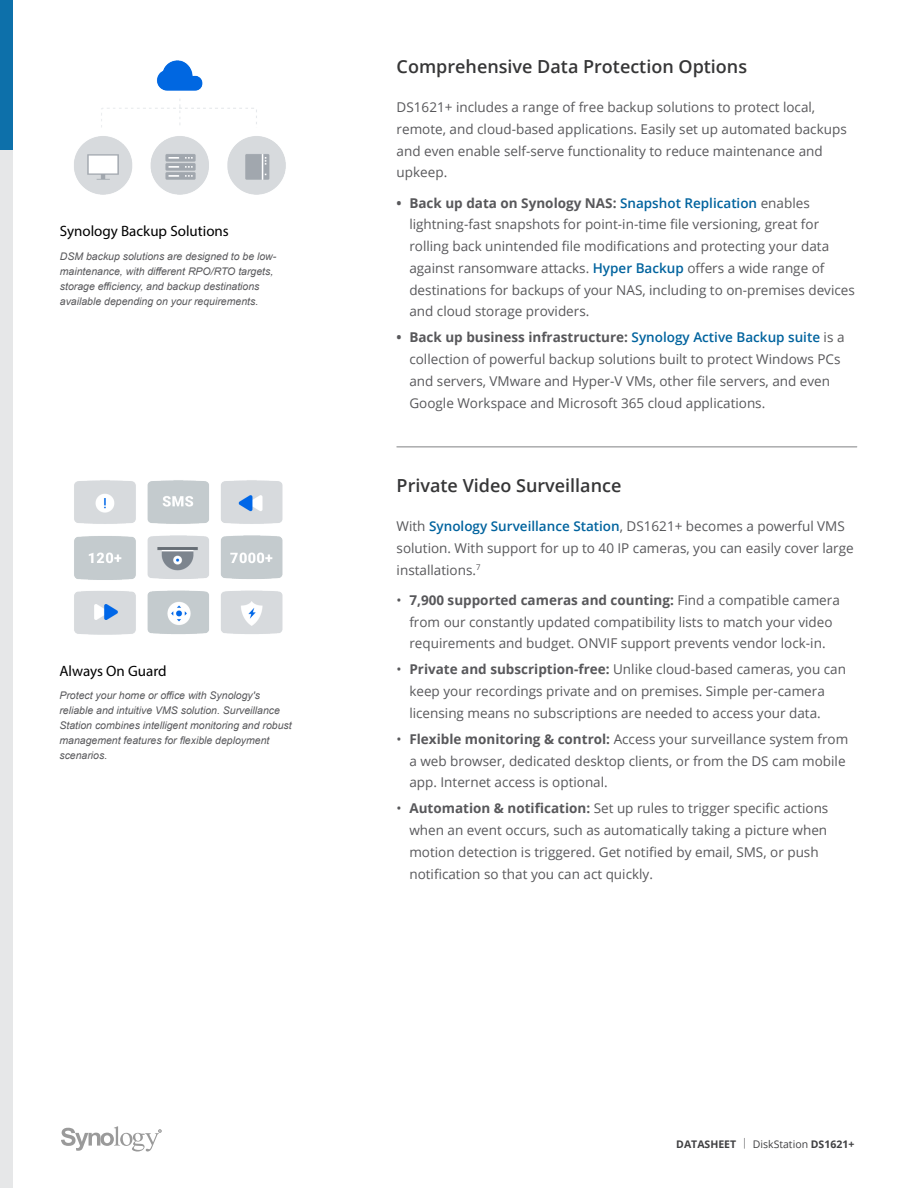
<style>
.page{position:relative;width:918px;height:1188px;background:#fff}
.page>*{position:absolute;margin:0;border:0;box-sizing:border-box;transform-origin:0 0}
.t1{font:600 18px "Open Sans";color:#363637}
.t2{font:15px "Myriad Pro";color:#000}
.t3{font:13.5px/21.8px "Open Sans";color:#58585b}
.t4{font:italic 10.5px/15px "Arial";color:#58585b}
.t5{font:700 10.5px "Open Sans";color:#404042}
.s1{font-weight:700}
.s2{font-weight:600;color:#00639e}
.s3{font-weight:300}
.s4{font-weight:400}
</style>
<div class="page">
<div style="left:0;top:0;width:13px;height:150px;background:#0d70aa"></div>
<svg style="left:61px;top:1126px;width:101px;height:26px"></svg>
<hr style="left:397px;top:447px;width:460px;height:1px;background:#808284">
<div style="left:0;top:150px;width:13px;height:1038px;background:#e6e7e8"></div>
<img style="left:74px;top:60px;width:212px;height:135px">
<img style="left:74px;top:480px;width:209px;height:155px">
<p class="t2" style="left:60px;top:222px;width:170px">Synology Backup Solutions</p>
<p class="t4" style="left:60px;top:248px;width:218px">DSM backup solutions are designed to be low&shy;maintenance, with different RPO/RTO targets, storage efficiency, and backup destinations available depending on your requirements.</p>
<p class="t2" style="left:59px;top:661px;width:109px">Always On Guard</p>
<p class="t4" style="left:59px;top:688px;width:234px">Protect your home or office with Synology's reliable and intuitive VMS solution. Surveillance Station combines intelligent monitoring and robust management features for flexible deployment scenarios.</p>
<h1 class="t1" style="left:397px;top:54px;width:352px">Comprehensive Data Protection Options</h1>
<p class="t3" style="left:397px;top:96px;width:452px">DS1621+ includes a range of free backup solutions to protect local, remote, and cloud-based applications. Easily set up automated backups and even enable self-serve functionality to reduce maintenance and upkeep.</p>
<p class="t3" style="left:409px;top:191px;width:447px;text-indent:-13px"><span class="s1">• Back up data on Synology NAS:</span> <span class="s2">Snapshot Replication</span> enables lightning-fast snapshots for point-in-time file versioning, great for rolling back unintended file modifications and protecting your data against ransomware attacks. <span class="s2">Hyper Backup</span> offers a wide range of destinations for backups of your NAS, including to on-premises devices and cloud storage providers.</p>
<p class="t3" style="left:409px;top:326px;width:437px;text-indent:-13px"><span class="s1">• Back up business infrastructure:</span> <span class="s2">Synology Active Backup suite</span> is a collection of powerful backup solutions built to protect Windows PCs and servers, VMware and Hyper-V VMs, other file servers, and even Google Workspace and Microsoft 365 cloud applications.</p>
<h1 class="t1" style="left:397px;top:473px;width:226px">Private Video Surveillance</h1>
<p class="t3" style="left:397px;top:515px;width:459px">With <span class="s2">Synology Surveillance Station</span>, DS1621+ becomes a powerful VMS solution. With support for up to 40 IP cameras, you can easily cover large installations.<sup>7</sup></p>
<p class="t3" style="left:397px;top:589px;width:445px;text-align:center">• <span class="s1">7,900 supported cameras and counting:</span> Find a compatible camera from our constantly updated compatibility lists to match your video requirements and budget. ONVIF support prevents vendor lock-in.</p>
<p class="t3" style="left:409px;top:658px;width:438px;text-indent:-13px">• <span class="s1">Private and subscription-free:</span> Unlike cloud-based cameras, you can keep your recordings private and on premises. Simple per-camera licensing means no subscriptions are needed to access your data.</p>
<p class="t3" style="left:409px;top:728px;width:440px;text-indent:-13px">• <span class="s1">Flexible monitoring &amp; control:</span> Access your surveillance system from a web browser, dedicated desktop clients, or from the DS cam mobile app. Internet access is optional.</p>
<p class="t3" style="left:409px;top:797px;width:421px;text-indent:-13px">• <span class="s1">Automation &amp; notification:</span> Set up rules to trigger specific actions when an event occurs, such as automatically taking a picture when motion detection is triggered. Get notified by email, SMS, or push notification so that you can act quickly.</p>
<p class="t5" style="left:676px;top:1136px;width:180px">DATASHEET <span class="s3">|</span> <span class="s4">DiskStation</span> DS1621+</p>
</div>
